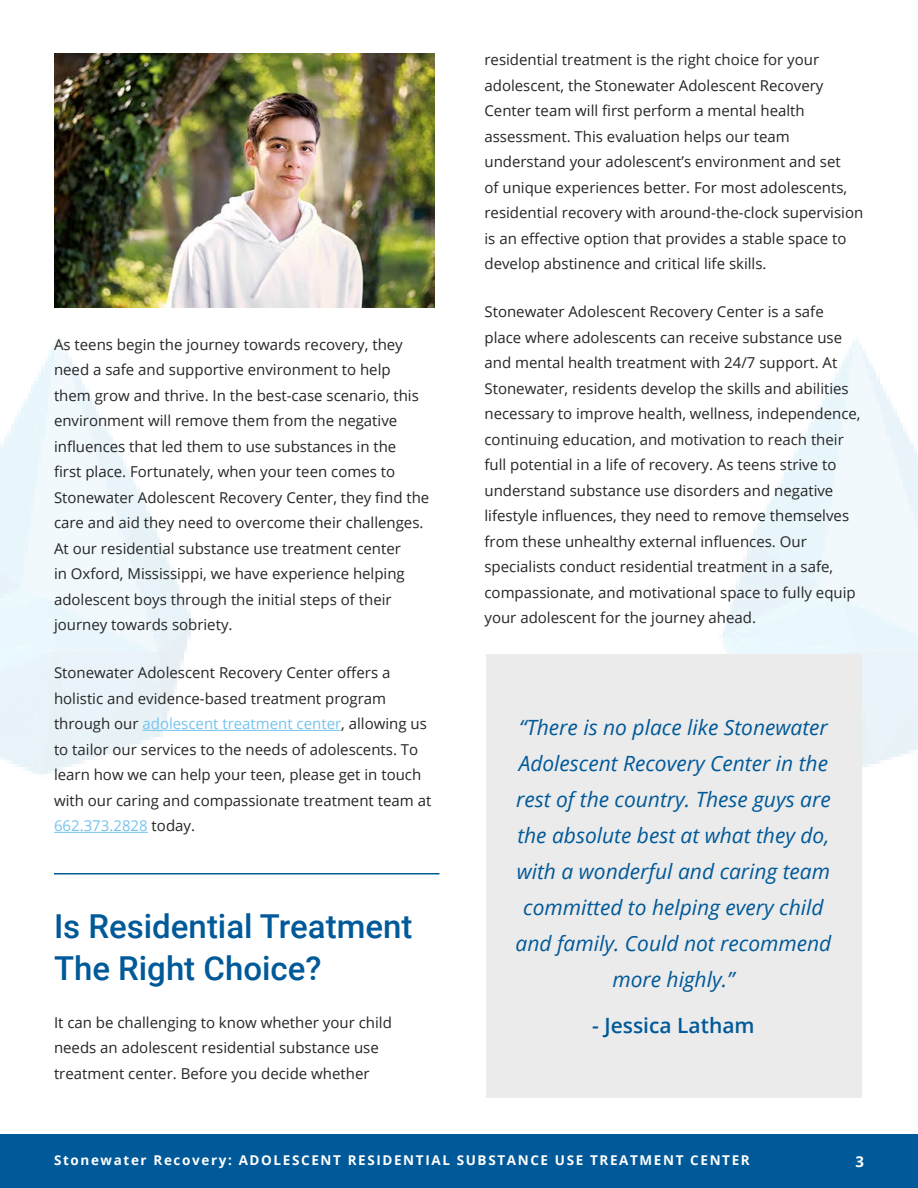
<style>
.page{position:relative;width:918px;height:1188px;background:#fff}
.page>*{position:absolute;margin:0;border:0;box-sizing:border-box;transform-origin:0 0}
.t1{font:500 33px/42px "Roboto";color:#005998}
.t2{font:italic 21px/36px "Open Sans";color:#005998;text-align:center}
.t3{font:600 21px "Open Sans";color:#005998}
.t4{font:15px/25.5px "Open Sans";color:#252525}
.t5{font:700 15px "Open Sans";color:#fff}
.t6{font:700 13.5px "Open Sans";letter-spacing:.12em;color:#fff}
.s1{color:#76c3ed}
</style>
<div class="page">
<div style="left:0;top:1134px;width:918px;height:54px;background:#005998"></div>
<hr style="left:142px;top:730px;width:199px;height:1px;background:#76c3ed">
<hr style="left:54px;top:832px;width:94px;height:1px;background:#76c3ed">
<img style="left:54px;top:54px;width:381px;height:254px">
<hr style="left:54px;top:873px;width:386px;height:1px;background:#005998">
<div style="left:486px;top:654px;width:376px;height:444px;background:#ebebeb"></div>
<p class="t4" style="left:54px;top:331px;width:377px">As teens begin the journey towards recovery, they need a safe and supportive environment to help them grow and thrive. In the best-case scenario, this environment will remove them from the negative influences that led them to use substances in the<br>first place. Fortunately, when your teen comes to Stonewater Adolescent Recovery Center, they find the care and aid they need to overcome their challenges.<br>At our residential substance use treatment center<br>in Oxford, Mississippi, we have experience helping adolescent boys through the initial steps of their journey towards sobriety.</p>
<p class="t4" style="left:54px;top:660px;width:379px">Stonewater Adolescent Recovery Center offers a holistic and evidence-based treatment program through our <span class="s1">adolescent treatment center</span>, allowing us to tailor our services to the needs of adolescents. To learn how we can help your teen, please get in touch with our caring and compassionate treatment team at <span class="s1">662.373.2828</span> today.</p>
<h1 class="t1" style="left:54px;top:904px;width:360px">Is Residential Treatment<br>The Right Choice?</h1>
<p class="t4" style="left:54px;top:1009px;width:339px">It can be challenging to know whether your child needs an adolescent residential substance use treatment center. Before you decide whether</p>
<p class="t4" style="left:484px;top:47px;width:380px">residential treatment is the right choice for your adolescent, the Stonewater Adolescent Recovery Center team will first perform a mental health assessment. This evaluation helps our team understand your adolescent’s environment and set<br>of unique experiences better. For most adolescents, residential recovery with around-the-clock supervision is an effective option that provides a stable space to develop abstinence and critical life skills.</p>
<p class="t4" style="left:484px;top:299px;width:378px">Stonewater Adolescent Recovery Center is a safe place where adolescents can receive substance use and mental health treatment with 24/7 support. At Stonewater, residents develop the skills and abilities necessary to improve health, wellness, independence, continuing education, and motivation to reach their full potential in a life of recovery. As teens strive to understand substance use disorders and negative lifestyle influences, they need to remove themselves from these unhealthy external influences. Our specialists conduct residential treatment in a safe, compassionate, and motivational space to fully equip your adolescent for the journey ahead.</p>
<p class="t2" style="left:516px;top:708px;width:317px">“There is no place like Stonewater<br>Adolescent Recovery Center in the rest of the country. These guys are the absolute best at what they do, with a wonderful and caring team committed to helping every child and family. Could not recommend more highly.”</p>
<h2 class="t3" style="left:592px;top:1011px;width:164px">- Jessica Latham</h2>
<p class="t6" style="left:54px;top:1151px;width:697px">Stonewater Recovery: ADOLESCENT RESIDENTIAL SUBSTANCE USE TREATMENT CENTER</p>
<p class="t5" style="left:855px;top:1151px;width:10px">3</p>
</div>
